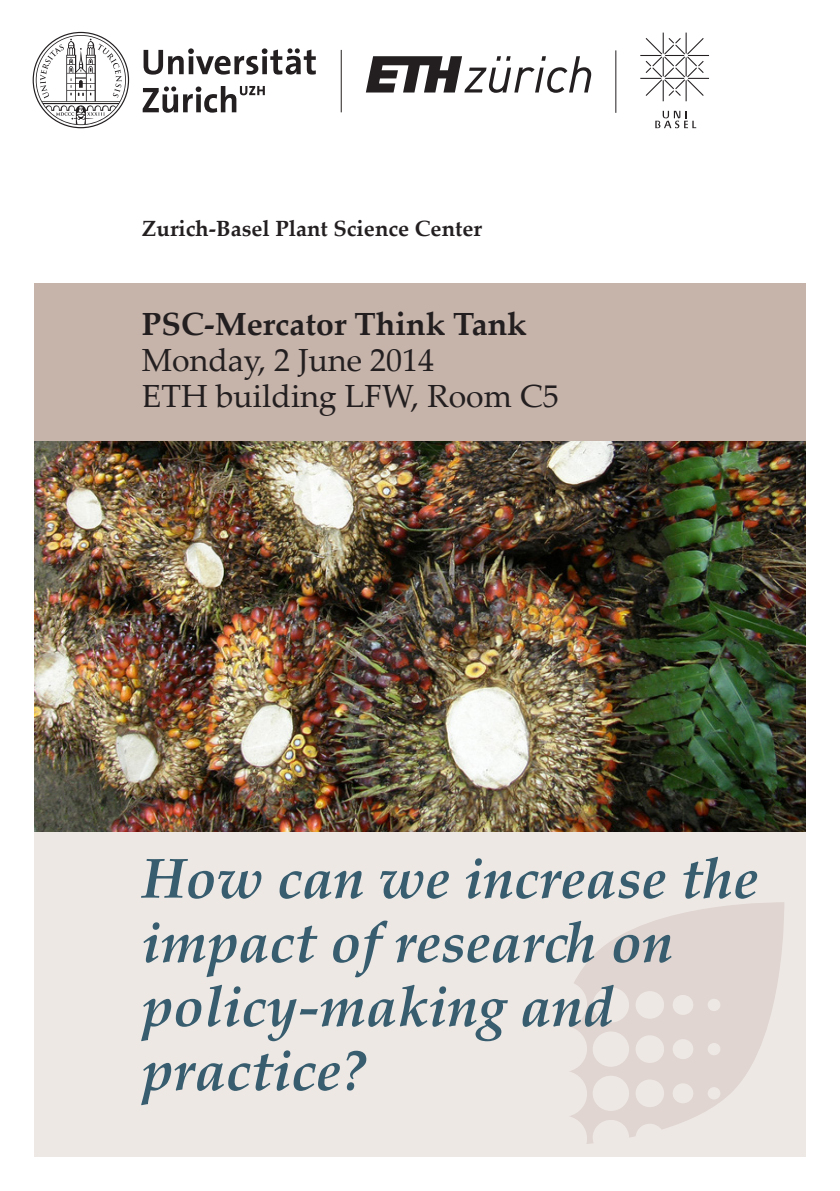
<style>
.page{position:relative;width:840px;height:1191px;background:#fff}
.page>*{position:absolute;margin:0;border:0;box-sizing:border-box;transform-origin:0 0}
.Veranstaltungsthema{font:italic 700 56px/64px "Palatino Linotype";color:#375d6e}
.Untertitel__Datum_un{font:32px/36px "Palatino Linotype";color:#231f20}
.Titel__Veranstaltung{font:700 32px "Palatino Linotype";color:#231f20}
.t1{font:700 22px "Palatino Linotype";color:#231f20}
</style>
<div class="page">
<div style="left:34px;top:832px;width:771px;height:325px;background:#eee8e5"></div>
<svg style="left:570px;top:902px;width:214px;height:242px;fill:#e0d5d0"></svg>
<div style="left:34px;top:283px;width:771px;height:158px;background:#c6b3aa"></div>
<svg style="left:33px;top:32px;width:282px;height:96px"></svg>
<hr style="left:341px;top:50px;width:1px;height:62px;background:#231f20">
<hr style="left:615px;top:50px;width:1px;height:63px;background:#231f20">
<svg style="left:365px;top:56px;width:226px;height:37px"></svg>
<svg style="left:640px;top:33px;width:68px;height:68px"></svg>
<svg style="left:655px;top:111px;width:40px;height:17px"></svg>
<img style="left:34px;top:442px;width:771px;height:390px">
<p class="t1" style="left:142px;top:213px;width:341px">Zurich-Basel Plant Science Center</p>
<p class="Titel__Veranstaltung" style="left:142px;top:302px;width:386px">PSC-Mercator Think Tank</p>
<p class="Untertitel__Datum_un" style="left:142px;top:341px;width:418px">Monday, 2 June 2014<br>ETH building LFW, Room C5</p>
<p class="Veranstaltungsthema" style="left:142px;top:844px;width:617px">How can we increase the impact of research on policy-making and practice?</p>
</div>
